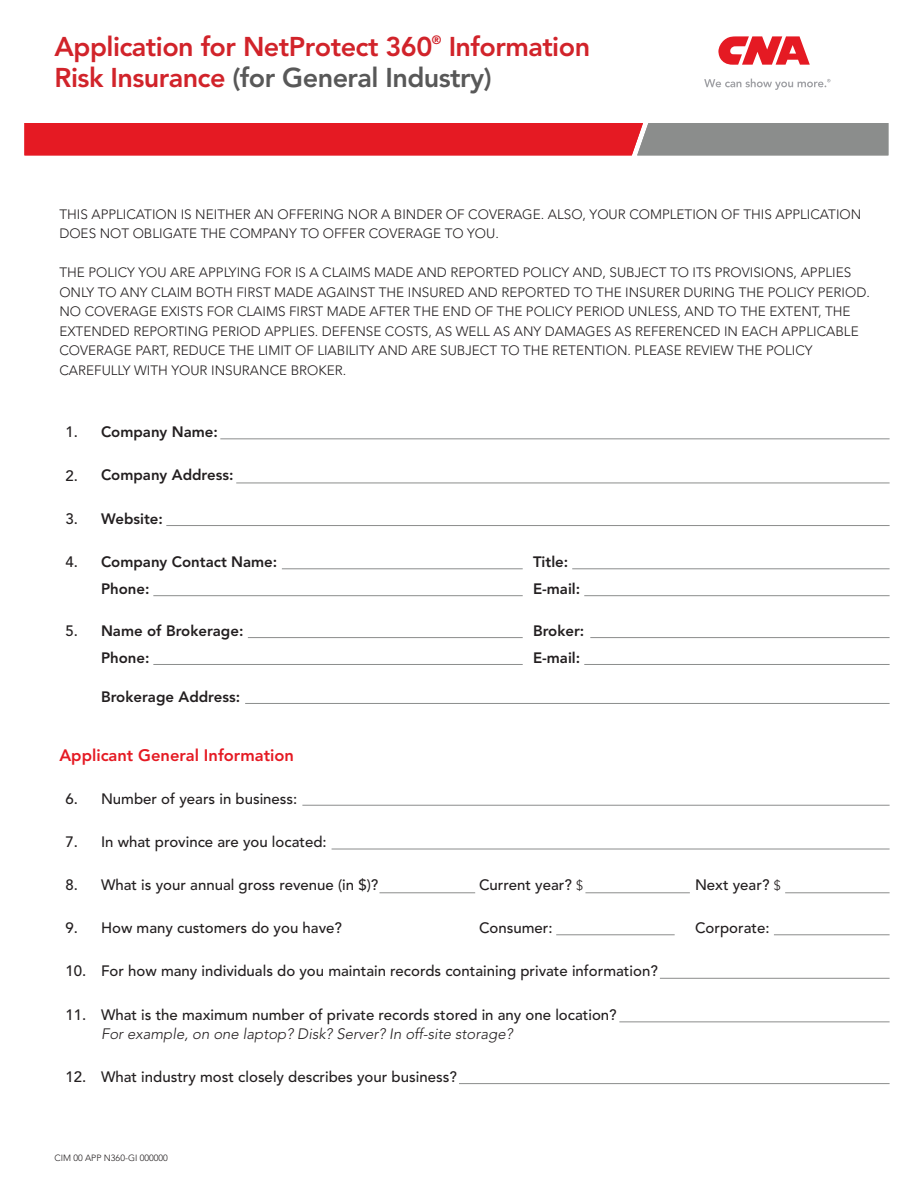
<style>
.page{position:relative;width:918px;height:1188px;background:#fff}
.page>*{position:absolute;margin:0;border:0;box-sizing:border-box;transform-origin:0 0}
.t1{font:800 27px/31.5px "Avenir";letter-spacing:-.02em;color:#d1232a}
.t2{font:800 16.5px "Avenir";color:#e51a23}
.t3{font:500 15px/19.5px "Avenir";color:#231f20}
.t4{font:800 15px "Avenir";color:#231f20}
.t5{font:300 13.5px/19.5px "Avenir";color:#231f20}
.t6{font:800 12px "Avenir";color:#d1232a}
.t7{font:300 9px "Avenir";color:#231f20}
.s1{color:#585858}
.s2{font-weight:500}
.s3{font-weight:300;font-size:13.5px}
.s4{font-weight:300;font-style:italic}
</style>
<div class="page">
<svg style="left:24px;top:123px;width:864px;height:32px;background:#cb3b42"></svg>
<svg style="left:718px;top:36px;width:92px;height:29px"></svg>
<svg style="left:704px;top:79px;width:126px;height:11px"></svg>
<hr style="left:220px;top:439px;width:670px;height:1px;background:#8b8d8c">
<hr style="left:236px;top:483px;width:654px;height:1px;background:#8b8d8c">
<hr style="left:166px;top:525px;width:724px;height:1px;background:#8b8d8c">
<hr style="left:282px;top:569px;width:241px;height:1px;background:#8b8d8c">
<hr style="left:153px;top:595px;width:370px;height:1px;background:#8b8d8c">
<hr style="left:572px;top:569px;width:318px;height:1px;background:#8b8d8c">
<hr style="left:248px;top:637px;width:275px;height:1px;background:#8b8d8c">
<hr style="left:590px;top:637px;width:300px;height:1px;background:#8b8d8c">
<hr style="left:660px;top:978px;width:230px;height:1px;background:#8b8d8c">
<hr style="left:619px;top:1022px;width:271px;height:1px;background:#8b8d8c">
<hr style="left:459px;top:1083px;width:431px;height:1px;background:#8b8d8c">
<hr style="left:584px;top:595px;width:306px;height:1px;background:#8b8d8c">
<hr style="left:153px;top:664px;width:370px;height:1px;background:#8b8d8c">
<hr style="left:584px;top:664px;width:306px;height:1px;background:#8b8d8c">
<hr style="left:245px;top:703px;width:645px;height:1px;background:#8b8d8c">
<hr style="left:302px;top:805px;width:588px;height:1px;background:#8b8d8c">
<hr style="left:332px;top:849px;width:558px;height:1px;background:#8b8d8c">
<hr style="left:785px;top:893px;width:105px;height:1px;background:#8b8d8c">
<hr style="left:585px;top:893px;width:105px;height:1px;background:#8b8d8c">
<hr style="left:380px;top:893px;width:95px;height:1px;background:#8b8d8c">
<hr style="left:556px;top:935px;width:119px;height:1px;background:#8b8d8c">
<hr style="left:774px;top:935px;width:116px;height:1px;background:#8b8d8c">
<h1 class="t1" style="left:55px;top:30px;width:379px">Application for NetProtect 360</h1>
<h1 class="t6" style="left:432px;top:32px;width:11px">®</h1>
<h1 class="t1" style="left:55px;top:30px;width:537px;text-indent:394px">Information<br>Risk Insurance <span class="s1">(for General Industry)</span></h1>
<p class="t5" style="left:59px;top:204px;width:803px">THIS APPLICATION IS NEITHER AN OFFERING NOR A BINDER OF COVERAGE. ALSO, YOUR COMPLETION OF THIS APPLICATION<br>DOES NOT OBLIGATE THE COMPANY TO OFFER COVERAGE TO YOU.</p>
<p class="t5" style="left:59px;top:263px;width:812px">THE POLICY YOU ARE APPLYING FOR IS A CLAIMS MADE AND REPORTED POLICY AND, SUBJECT TO ITS PROVISIONS, APPLIES ONLY TO ANY CLAIM BOTH FIRST MADE AGAINST THE INSURED AND REPORTED TO THE INSURER DURING THE POLICY PERIOD.<br>NO COVERAGE EXISTS FOR CLAIMS FIRST MADE AFTER THE END OF THE POLICY PERIOD UNLESS, AND TO THE EXTENT, THE EXTENDED REPORTING PERIOD APPLIES. DEFENSE COSTS, AS WELL AS ANY DAMAGES AS REFERENCED IN EACH APPLICABLE COVERAGE PART, REDUCE THE LIMIT OF LIABILITY AND ARE SUBJECT TO THE RETENTION. PLEASE REVIEW THE POLICY CAREFULLY WITH YOUR INSURANCE BROKER.</p>
<p class="t4" style="left:65px;top:423px;width:154px"><span class="s2">1.</span> Company Name:</p>
<p class="t4" style="left:65px;top:466px;width:170px"><span class="s2">2.</span> Company Address:</p>
<p class="t4" style="left:65px;top:510px;width:99px"><span class="s2">3.</span> Website:</p>
<p class="t4" style="left:65px;top:553px;width:213px"><span class="s2">4.</span> Company Contact Name:</p>
<p class="t4" style="left:533px;top:553px;width:37px">Title:</p>
<p class="t4" style="left:101px;top:580px;width:50px">Phone:</p>
<p class="t4" style="left:533px;top:580px;width:49px">E-mail:</p>
<p class="t4" style="left:65px;top:622px;width:180px"><span class="s2">5.</span> Name of Brokerage:</p>
<p class="t4" style="left:533px;top:622px;width:53px">Broker:</p>
<p class="t4" style="left:101px;top:649px;width:50px">Phone:</p>
<p class="t4" style="left:533px;top:649px;width:49px">E-mail:</p>
<p class="t4" style="left:101px;top:688px;width:141px">Brokerage Address:</p>
<h2 class="t2" style="left:59px;top:745px;width:236px">Applicant General Information</h2>
<p class="t3" style="left:65px;top:789px;width:234px">6. Number of years in business:</p>
<p class="t3" style="left:65px;top:832px;width:263px">7. In what province are you located:</p>
<p class="t3" style="left:65px;top:876px;width:314px">8. What is your annual gross revenue (in $)?</p>
<p class="t3" style="left:479px;top:876px;width:105px">Current year? <span class="s3">$</span></p>
<p class="t3" style="left:695px;top:876px;width:87px">Next year? <span class="s3">$</span></p>
<p class="t3" style="left:65px;top:919px;width:278px">9. How many customers do you have?</p>
<p class="t3" style="left:479px;top:919px;width:75px">Consumer:</p>
<p class="t3" style="left:695px;top:919px;width:76px">Corporate:</p>
<p class="t3" style="left:65px;top:962px;width:594px">10. For how many individuals do you maintain records containing private information?</p>
<p class="t3" style="left:101px;top:1005px;width:517px;text-indent:-36px">11. What is the maximum number of private records stored in any one location?<br><span class="s4">For example, on one laptop? Disk? Server? In off-site storage?</span></p>
<p class="t3" style="left:65px;top:1067px;width:393px">12. What industry most closely describes your business?</p>
<p class="t7" style="left:54px;top:1153px;width:115px">CIM 00 APP N360-GI 000000</p>
</div>
